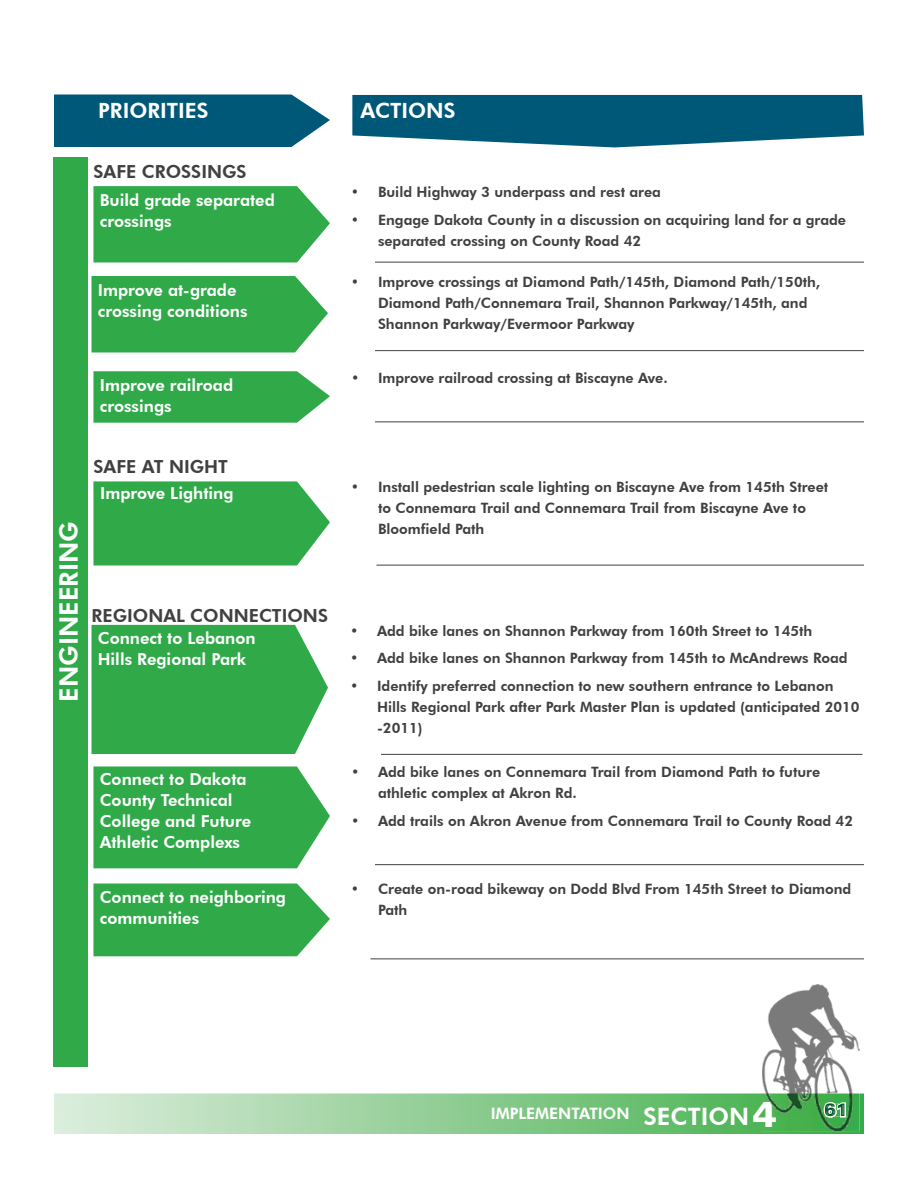
<style>
.page{position:relative;width:918px;height:1188px;background:#fff}
.page>*{position:absolute;margin:0;border:0;box-sizing:border-box;transform-origin:0 0}
.t1{font:900 36px "Univers";color:#fff}
.t2{font:800 25.5px "Futura BT";color:#fff}
.t3{font:800 21px "Futura BT";color:#fff}
.t4{font:800 18px "Futura BT";color:#414040}
.t5{font:900 18px "Univers";color:#004e28}
.t6{font:800 16.5px/21px "Futura BT";color:#fff}
.t7{font:800 15.75px "Futura BT";color:#fff}
.t8{font:800 14.25px/21px "Futura BT";color:#414040}
.s1{font-size:24px}
</style>
<div class="page">
<svg style="left:93px;top:186px;width:237px;height:76px;background:#3fb056"></svg>
<div style="left:92px;top:276px;width:236px;height:76px;background:#30aa49"></div>
<svg style="left:93px;top:371px;width:237px;height:52px;background:#40b057"></svg>
<svg style="left:93px;top:481px;width:237px;height:85px;background:#40b057"></svg>
<svg style="left:352px;top:95px;width:512px;height:52px;background:#1b6a87"></svg>
<svg style="left:54px;top:94px;width:276px;height:53px;background:#136483"></svg>
<svg style="left:92px;top:625px;width:236px;height:129px;background:#3eaf55"></svg>
<svg style="left:93px;top:767px;width:237px;height:101px;background:#3eb055"></svg>
<svg style="left:93px;top:884px;width:237px;height:72px;background:#3eb055"></svg>
<div style="left:53px;top:157px;width:35px;height:910px;background:#30aa49"></div>
<hr style="left:375px;top:262px;width:489px;height:1px;background:#414040">
<hr style="left:375px;top:350px;width:489px;height:1px;background:#414040">
<hr style="left:375px;top:422px;width:489px;height:1px;background:#414040">
<hr style="left:376px;top:565px;width:488px;height:1px;background:#414040">
<hr style="left:381px;top:754px;width:482px;height:1px;background:#414040">
<hr style="left:375px;top:864px;width:489px;height:1px;background:#414040">
<hr style="left:370px;top:959px;width:494px;height:1px;background:#414040">
<img style="left:762px;top:984px;width:98px;height:109px">
<svg style="left:54px;top:1093px;width:810px;height:41px;background:#8fcc93"></svg>
<h3 class="t3" style="left:98px;top:98px;width:112px">PRIORITIES</h3>
<h3 class="t3" style="left:360px;top:98px;width:97px">ACTIONS</h3>
<p class="t4" style="left:93px;top:161px;width:155px">SAFE CROSSINGS</p>
<p class="t6" style="left:100px;top:189px;width:177px">Build grade separated crossings</p>
<p class="t6" style="left:98px;top:279px;width:151px">Improve at-grade crossing conditions</p>
<p class="t8" style="left:351px;top:181px;width:311px">• Build Highway 3 underpass and rest area</p>
<p class="t8" style="left:378px;top:209px;width:470px;text-indent:-27px">• Engage Dakota County in a discussion on acquiring land for a grade separated crossing on County Road 42</p>
<p class="t8" style="left:378px;top:271px;width:444px;text-indent:-27px">• Improve crossings at Diamond Path/145th, Diamond Path/150th,<br>Diamond Path/Connemara Trail, Shannon Parkway/145th, and<br>Shannon Parkway/Evermoor Parkway</p>
<p class="t6" style="left:100px;top:374px;width:135px">Improve railroad crossings</p>
<p class="t8" style="left:351px;top:367px;width:318px">• Improve railroad crossing at Biscayne Ave.</p>
<h2 class="t2" style="left:53px;top:702px;width:182px;rotate:-90deg">ENGINEERING</h2>
<p class="t4" style="left:93px;top:456px;width:136px">SAFE AT NIGHT</p>
<p class="t6" style="left:100px;top:483px;width:135px">Improve Lighting</p>
<p class="t8" style="left:378px;top:476px;width:452px;text-indent:-27px">• Install pedestrian scale lighting on Biscayne Ave from 145th Street to Connemara Trail and Connemara Trail from Biscayne Ave to<br>Bloomfield Path</p>
<p class="t4" style="left:92px;top:604px;width:238px">REGIONAL CONNECTIONS</p>
<p class="t6" style="left:98px;top:628px;width:159px">Connect to Lebanon<br>Hills Regional Park</p>
<p class="t6" style="left:100px;top:768px;width:153px">Connect to Dakota<br>County Technical<br>College and Future<br>Athletic Complexs</p>
<p class="t8" style="left:350px;top:620px;width:464px">• Add bike lanes on Shannon Parkway from 160th Street to 145th</p>
<p class="t8" style="left:350px;top:648px;width:499px">• Add bike lanes on Shannon Parkway from 145th to McAndrews Road</p>
<p class="t8" style="left:377px;top:675px;width:484px;text-indent:-27px">• Identify preferred connection to new southern entrance to Lebanon<br>Hills Regional Park after Park Master Plan is updated (anticipated 2010 -2011)</p>
<p class="t8" style="left:378px;top:762px;width:444px;text-indent:-27px">• Add bike lanes on Connemara Trail from Diamond Path to future athletic complex at Akron Rd.</p>
<p class="t8" style="left:351px;top:810px;width:504px">• Add trails on Akron Avenue from Connemara Trail to County Road 42</p>
<p class="t6" style="left:100px;top:887px;width:188px">Connect to neighboring communities</p>
<p class="t8" style="left:378px;top:878px;width:475px;text-indent:-27px">• Create on-road bikeway on Dodd Blvd From 145th Street to Diamond<br>Path</p>
<h1 class="t1" style="left:753px;top:1101px;width:26px">4</h1>
<p class="t5" style="left:824px;top:1103px;width:26px">61</p>
<p class="t7" style="left:491px;top:1103px;width:260px">IMPLEMENTATION <span class="s1">SECTION</span></p>
</div>
